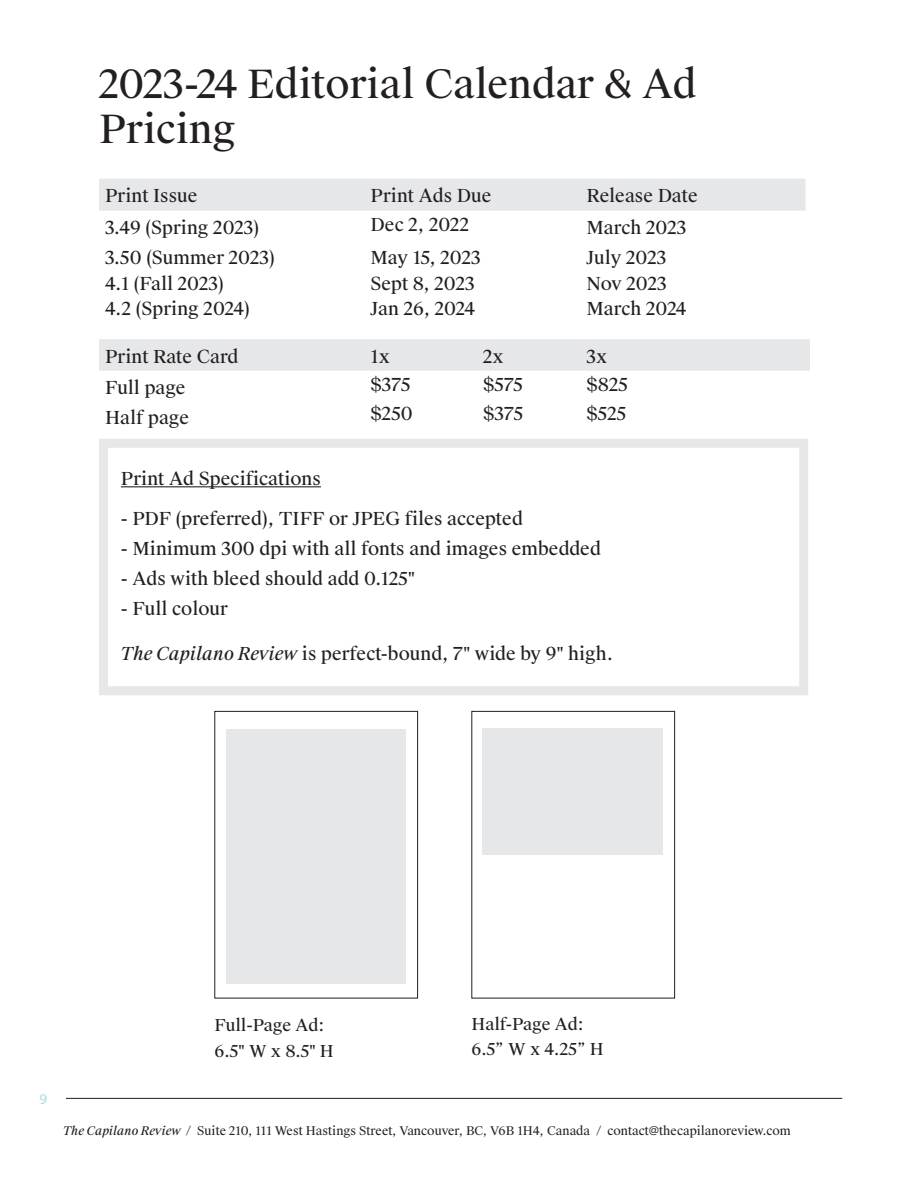
<style>
.page{position:relative;width:918px;height:1188px;background:#fff}
.page>*{position:absolute;margin:0;border:0;box-sizing:border-box;transform-origin:0 0}
.Small_Heading{font:39px/45px "Suisse Works";color:#231f20}
.RATES{font:18px "Suisse Works";color:#231f20}
.rates_heading{font:18px "Suisse Works";color:#231f20}
.RATES-2{font:16.5px "Suisse Works";color:#231f20}
.t1{font:15px "Myriad Pro";color:#a9dcdd}
.t2{font:12px "Suisse Works";color:#231f20}
.s1{font-style:italic}
</style>
<div class="page">
<hr style="left:66px;top:1098px;width:776px;height:1px;background:#231f20">
<div style="left:99px;top:179px;width:707px;height:32px;background:#e6e7e9"></div>
<div style="left:99px;top:339px;width:711px;height:32px;background:#e6e7e9"></div>
<div style="left:471px;top:711px;width:204px;height:287px;border:1px solid #231f20"></div>
<div style="left:483px;top:729px;width:180px;height:126px;background:#e6e7e9"></div>
<div style="left:214px;top:711px;width:204px;height:287px;border:1px solid #231f20"></div>
<div style="left:226px;top:729px;width:180px;height:255px;background:#e6e7e9"></div>
<hr style="left:121px;top:486px;width:200px;height:1px;background:#231f20">
<div style="left:99px;top:439px;width:709px;height:256px;border:9px solid #e6e7e9"></div>
<p class="Small_Heading" style="left:99px;top:62px;width:599px">2023-24 Editorial Calendar &amp; Ad<br>Pricing</p>
<p class="rates_heading" style="left:105px;top:185px;width:94px">Print Issue</p>
<p class="rates_heading" style="left:370px;top:185px;width:123px">Print Ads Due</p>
<p class="rates_heading" style="left:586px;top:185px;width:113px">Release Date</p>
<p class="RATES" style="left:105px;top:217px;width:156px">3.49 (Spring 2023)</p>
<p class="RATES" style="left:370px;top:213px;width:100px">Dec 2, 2022</p>
<p class="RATES" style="left:586px;top:217px;width:101px">March 2023</p>
<p class="RATES" style="left:105px;top:247px;width:171px">3.50 (Summer 2023)</p>
<p class="RATES" style="left:105px;top:272px;width:120px">4.1 (Fall 2023)</p>
<p class="RATES" style="left:105px;top:298px;width:146px">4.2 (Spring 2024)</p>
<p class="RATES" style="left:586px;top:247px;width:82px">July 2023</p>
<p class="RATES" style="left:586px;top:272px;width:82px">Nov 2023</p>
<p class="RATES" style="left:586px;top:298px;width:102px">March 2024</p>
<p class="RATES" style="left:370px;top:247px;width:112px">May 15, 2023</p>
<p class="RATES" style="left:370px;top:272px;width:106px">Sept 8, 2023</p>
<p class="RATES" style="left:370px;top:298px;width:106px">Jan 26, 2024</p>
<p class="rates_heading" style="left:105px;top:345px;width:135px">Print Rate Card</p>
<p class="rates_heading" style="left:370px;top:345px;width:21px">1x</p>
<p class="rates_heading" style="left:483px;top:345px;width:22px">2x</p>
<p class="rates_heading" style="left:586px;top:345px;width:22px">3x</p>
<p class="RATES" style="left:105px;top:377px;width:82px">Full page</p>
<p class="RATES" style="left:370px;top:373px;width:42px">$375</p>
<p class="RATES" style="left:483px;top:373px;width:42px">$575</p>
<p class="RATES" style="left:586px;top:373px;width:43px">$825</p>
<p class="RATES" style="left:105px;top:407px;width:86px">Half page</p>
<p class="RATES" style="left:370px;top:403px;width:44px">$250</p>
<p class="RATES" style="left:483px;top:403px;width:42px">$375</p>
<p class="RATES" style="left:586px;top:403px;width:42px">$525</p>
<p class="rates_heading" style="left:121px;top:467px;width:202px">Print Ad Specifications</p>
<p class="rates_heading" style="left:121px;top:508px;width:404px">- PDF (preferred), TIFF or JPEG files accepted</p>
<p class="RATES" style="left:121px;top:538px;width:482px">- Minimum 300 dpi with all fonts and images embedded</p>
<p class="RATES" style="left:121px;top:568px;width:296px">- Ads with bleed should add 0.125"</p>
<p class="RATES" style="left:121px;top:598px;width:109px">- Full colour</p>
<p class="RATES" style="left:121px;top:643px;width:494px"><span class="s1">The Capilano Review</span> is perfect-bound, 7" wide by 9" high.</p>
<p class="t1" style="left:40px;top:1090px;width:9px">9</p>
<p class="RATES-2" style="left:214px;top:1015px;width:111px">Full-Page Ad:</p>
<p class="RATES-2" style="left:214px;top:1041px;width:121px">6.5" W x 8.5" H</p>
<p class="RATES-2" style="left:471px;top:1014px;width:114px">Half-Page Ad:</p>
<p class="RATES-2" style="left:471px;top:1039px;width:134px">6.5” W x 4.25” H</p>
<p class="t2" style="left:63px;top:1123px;width:729px"><span class="s1">The Capilano Review</span> / Suite 210, 111 West Hastings Street, Vancouver, BC, V6B 1H4, Canada / contact@thecapilanoreview.com</p>
</div>
